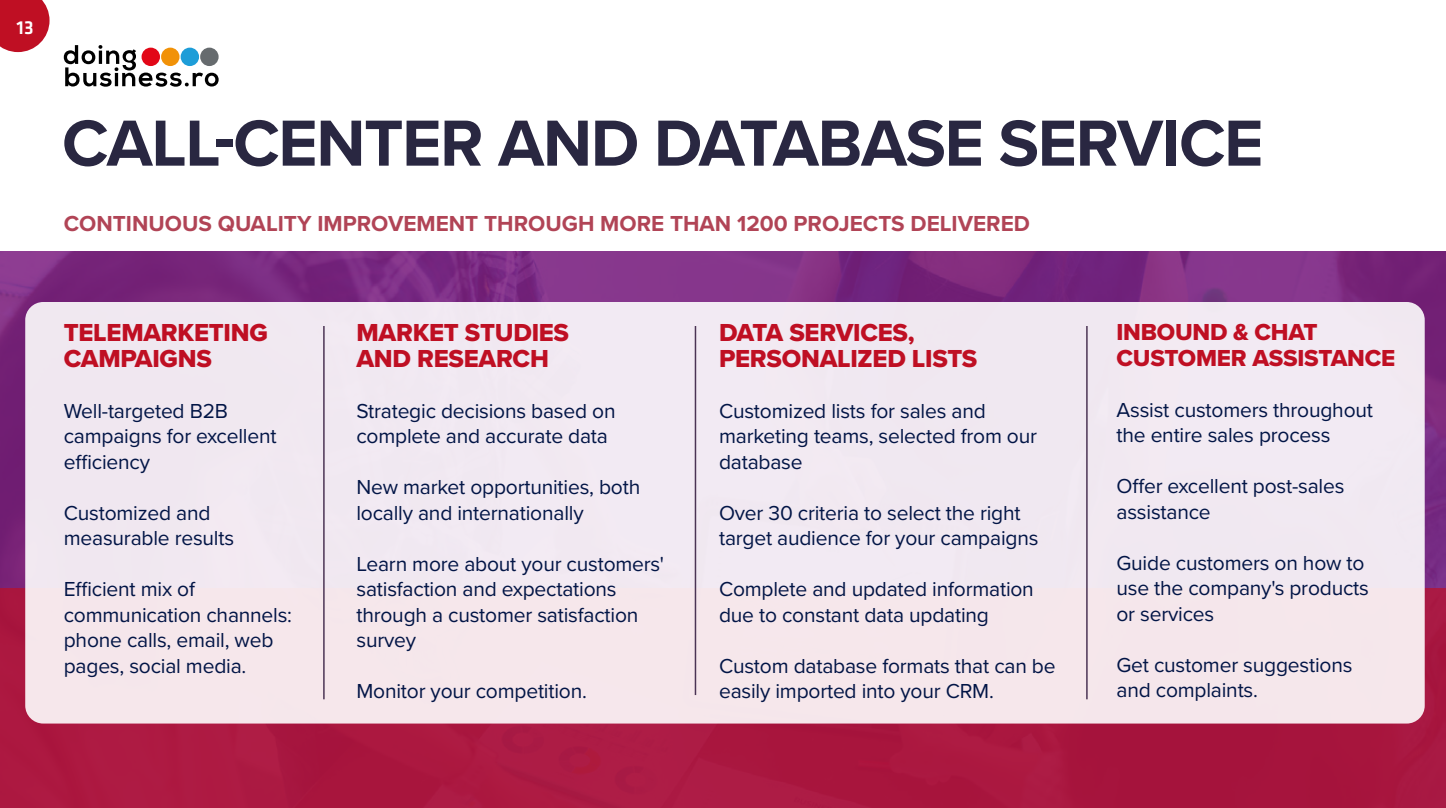
<style>
.page{position:relative;width:1446px;height:808px;background:#fff}
.page>*{position:absolute;margin:0;border:0;box-sizing:border-box;transform-origin:0 0}
.t1{font:700 67.5px "Proxima Nova";letter-spacing:-.02em;color:#292741}
.t2{font:25.5px/25.5px "Proxima Nova Extrabld";letter-spacing:-.01em;color:#bf0f23}
.t3{font:24px "Proxima Nova Extrabld";letter-spacing:-.01em;color:#bf0f23}
.t4{font:700 22.5px "Proxima Nova";color:#b14456}
.t5{font:21px/25.5px "Proxima Nova";letter-spacing:-.01em;color:#021546}
.t6{font:500 19.5px "Klavika";color:#fff}
</style>
<div class="page">
<svg style="left:0;top:0;width:50px;height:52px;background:#c62c3d"></svg>
<svg style="left:0;top:251px;width:1446px;height:337px;background:#7b2b81"></svg>
<div style="left:0;top:588px;width:1446px;height:220px;background:#aa1840"></div>
<div style="left:25px;top:302px;width:1399px;height:421px;background:#f2e8f1;border-radius:18px"></div>
<hr style="left:323px;top:326px;width:2px;height:373px;background:#4b3454">
<hr style="left:695px;top:326px;width:1px;height:369px;background:#4b3454">
<hr style="left:1086px;top:326px;width:1px;height:373px;background:#4b3454">
<svg style="left:64px;top:45px;width:155px;height:42px"></svg>
<p class="t6" style="left:17px;top:17px;width:19px">13</p>
<p class="t1" style="left:62px;top:93px;width:1203px">CALL-CENTER AND DATABASE SERVICE</p>
<p class="t4" style="left:64px;top:207px;width:968px">CONTINUOUS QUALITY IMPROVEMENT THROUGH MORE THAN 1200 PROJECTS DELIVERED</p>
<p class="t2" style="left:64px;top:320px;width:205px">TELEMARKETING<br>CAMPAIGNS</p>
<p class="t5" style="left:64px;top:397px;width:214px">Well-targeted B2B campaigns for excellent efficiency</p>
<p class="t5" style="left:64px;top:499px;width:172px">Customized and measurable results</p>
<p class="t5" style="left:64px;top:575px;width:230px">Efficient mix of communication channels: phone calls, email, web pages, social media.</p>
<p class="t2" style="left:356px;top:320px;width:214px">MARKET STUDIES<br>AND RESEARCH</p>
<p class="t5" style="left:356px;top:397px;width:261px">Strategic decisions based on complete and accurate data</p>
<p class="t5" style="left:356px;top:473px;width:285px">New market opportunities, both locally and internationally</p>
<p class="t5" style="left:356px;top:550px;width:309px">Learn more about your customers' satisfaction and expectations through a customer satisfaction survey</p>
<p class="t5" style="left:356px;top:677px;width:232px">Monitor your competition.</p>
<p class="t2" style="left:719px;top:320px;width:260px">DATA SERVICES,<br>PERSONALIZED LISTS</p>
<p class="t5" style="left:719px;top:397px;width:319px">Customized lists for sales and marketing teams, selected from our database</p>
<p class="t5" style="left:719px;top:499px;width:321px">Over 30 criteria to select the right target audience for your campaigns</p>
<p class="t5" style="left:719px;top:575px;width:316px">Complete and updated information due to constant data updating</p>
<p class="t5" style="left:719px;top:652px;width:338px">Custom database formats that can be easily imported into your CRM.</p>
<p class="t3" style="left:1116px;top:314px;width:202px">INBOUND &amp; CHAT</p>
<p class="t3" style="left:1116px;top:340px;width:280px">CUSTOMER ASSISTANCE</p>
<p class="t5" style="left:1116px;top:396px;width:258px">Assist customers throughout the entire sales process</p>
<p class="t5" style="left:1116px;top:472px;width:229px">Offer excellent post-sales assistance</p>
<p class="t5" style="left:1116px;top:549px;width:254px">Guide customers on how to use the company's products or services</p>
<p class="t5" style="left:1116px;top:651px;width:237px">Get customer suggestions and complaints.</p>
</div>
